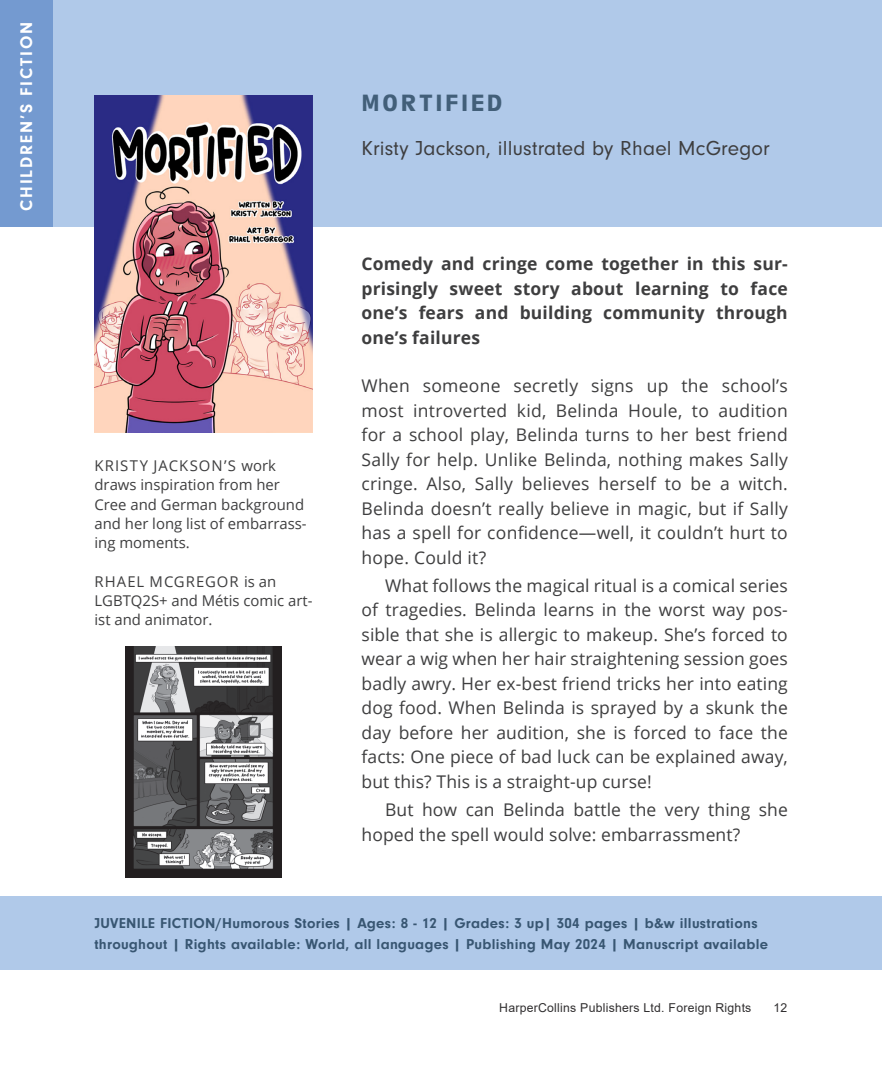
<style>
.page{position:relative;width:882px;height:1071px;background:#fff}
.page>*{position:absolute;margin:0;border:0;box-sizing:border-box;transform-origin:0 0}
.Book_Title{font:900 24.5px "Neuzeit Gro Con";letter-spacing:.1em;color:#425f79}
.Author_Name{font:21px "Neuzeit Gro";letter-spacing:.01em;color:#3e3e3f}
.body_copy{font:17.5px/24.5px "Open Sans";letter-spacing:.005em;color:#3e3e3f;text-align:justify}
.body_copy_first{font:17.5px/24.5px "Open Sans";letter-spacing:.015em;color:#3e3e3f;text-align:justify}
.Shoutline{font:700 17.5px/24.5px "Open Sans";letter-spacing:.01em;color:#3e3e3f;text-align:justify}
.Book_Title-2{font:700 17.5px "Neuzeit Gro";letter-spacing:.1em;color:#fff}
.Book_Info{font:700 14.88px/21px "Neuzeit Gro";letter-spacing:.02em;color:#385672}
.Bio{font:14.88px/19.2px "Open Sans";color:#3e3e3f}
.Book_Title-3{font:12.25px "Arial";letter-spacing:.02em;color:#312f30}
</style>
<div class="page">
<div style="left:0;top:0;width:882px;height:227px;background:#b0c9e9"></div>
<div style="left:0;top:896px;width:882px;height:74px;background:#b0c9e9"></div>
<div style="left:0;top:0;width:53px;height:227px;background:#749ad0"></div>
<img style="left:95px;top:95px;width:217px;height:337px">
<img style="left:125px;top:647px;width:157px;height:231px">
<p class="Book_Title-2" style="left:17px;top:211px;width:190px;rotate:-90deg">CHILDREN’S FICTION</p>
<p class="Bio" style="left:94px;top:456px;width:214px">KRISTY JACKSON’S work draws inspiration from her<br>Cree and German background and her long list of embarrass&shy;ing moments.</p>
<p class="Bio" style="left:94px;top:571px;width:219px">RHAEL MCGREGOR is an<br>LGBTQ2S+ and Métis comic art&shy;ist and animator.</p>
<p class="Book_Title" style="left:362px;top:89px;width:143px">MORTIFIED</p>
<p class="Author_Name" style="left:362px;top:137px;width:410px">Kristy Jackson, illustrated by Rhael McGregor</p>
<p class="Shoutline" style="left:362px;top:251px;width:428px">Comedy and cringe come together in this sur&shy;prisingly sweet story about learning to face one’s fears and building community through one’s failures</p>
<p class="body_copy_first" style="left:362px;top:373px;width:428px">When someone secretly signs up the school’s most introverted kid, Belinda Houle, to audition for a school play, Belinda turns to her best friend Sally for help. Unlike Belinda, nothing makes Sally cringe. Also, Sally believes herself to be a witch.<br>Belinda doesn’t really believe in magic, but if Sally has a spell for confidence—well, it couldn’t hurt to hope. Could it?</p>
<p class="body_copy" style="left:362px;top:573px;width:428px;text-indent:24px">What follows the magical ritual is a comical series of tragedies. Belinda learns in the worst way pos&shy;sible that she is allergic to makeup. She’s forced to wear a wig when her hair straightening session goes badly awry. Her ex-best friend tricks her into eating dog food. When Belinda is sprayed by a skunk the day before her audition, she is forced to face the facts: One piece of bad luck can be explained away, but this? This is a straight-up curse!</p>
<p class="body_copy" style="left:362px;top:797px;width:428px;text-indent:24px">But how can Belinda battle the very thing she hoped the spell would solve: embarrassment?</p>
<p class="Book_Info" style="left:94px;top:912px;width:675px">JUVENILE FICTION/Humorous Stories | Ages: 8 - 12 | Grades: 3 up| 304 pages | b&amp;w illustrations throughout | Rights available: World, all languages | Publishing May 2024 | Manuscript available</p>
<p class="Book_Title-3" style="left:499px;top:1000px;width:254px">HarperCollins Publishers Ltd. Foreign Rights</p>
<p class="Book_Title-3" style="left:774px;top:1000px;width:15px">12</p>
</div>
